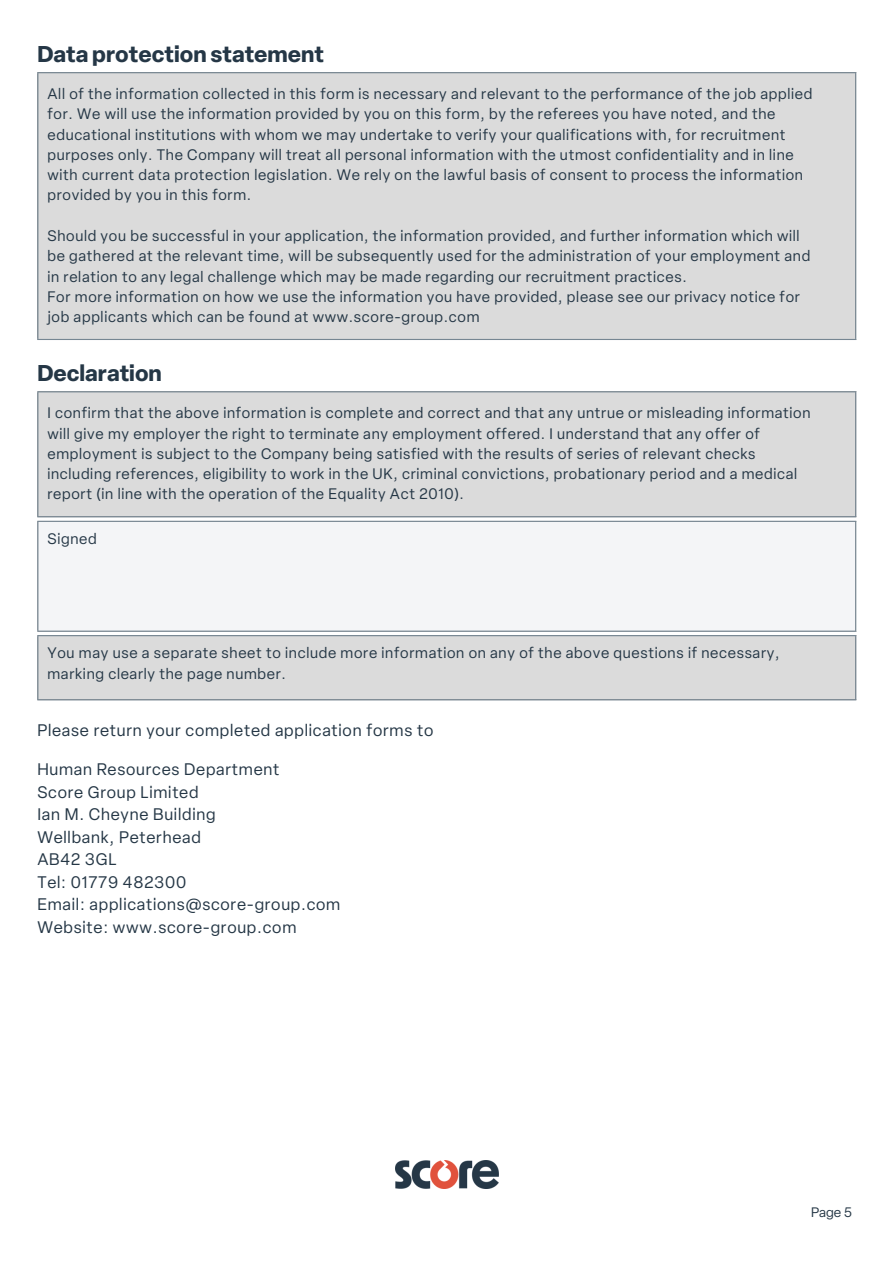
<style>
.page{position:relative;width:894px;height:1264px;background:#fff}
.page>*{position:absolute;margin:0;border:0;box-sizing:border-box;transform-origin:0 0}
.t1{font:700 22.5px "Elza";color:#253746}
.t2{font:16.5px/22.5px "Elza";letter-spacing:.045em;color:#253746}
.t3{font:15px "Elza";letter-spacing:.045em;color:#253746}
.t4{font:13.5px "Elza";color:#253746}
</style>
<div class="page">
<div style="left:37px;top:72px;width:819px;height:268px;background:#dbdbdb"></div>
<hr style="left:37px;top:73px;width:1px;height:266px;background:#768692">
<hr style="left:854px;top:73px;width:2px;height:266px;background:#768692">
<hr style="left:37px;top:72px;width:819px;height:1px;background:#768692">
<hr style="left:37px;top:339px;width:819px;height:1px;background:#768692">
<div style="left:37px;top:392px;width:819px;height:307px;background:#dbdbdb"></div>
<div style="left:37px;top:520px;width:819px;height:111px;background:#f4f5f7"></div>
<hr style="left:37px;top:392px;width:1px;height:124px;background:#768692">
<hr style="left:854px;top:392px;width:2px;height:124px;background:#768692">
<hr style="left:37px;top:391px;width:819px;height:1px;background:#768692">
<hr style="left:37px;top:516px;width:819px;height:1px;background:#768692">
<hr style="left:37px;top:522px;width:1px;height:108px;background:#768692">
<hr style="left:854px;top:522px;width:2px;height:108px;background:#768692">
<hr style="left:37px;top:520px;width:819px;height:2px;background:#768692">
<hr style="left:37px;top:630px;width:819px;height:1px;background:#768692">
<hr style="left:37px;top:636px;width:1px;height:63px;background:#768692">
<hr style="left:854px;top:636px;width:2px;height:63px;background:#768692">
<hr style="left:37px;top:635px;width:819px;height:1px;background:#768692">
<hr style="left:37px;top:699px;width:819px;height:1px;background:#768692">
<img style="left:395px;top:1160px;width:103px;height:28px">
<p class="t1" style="left:37px;top:41px;width:288px">Data protection statement</p>
<h1 class="t3" style="left:47px;top:85px;width:766px">All of the information collected in this form is necessary and relevant to the performance of the job applied</h1>
<p class="t3" style="left:47px;top:105px;width:729px">for. We will use the information provided by you on this form, by the referees you have noted, and the</p>
<p class="t3" style="left:47px;top:125px;width:739px">educational institutions with whom we may undertake to verify your qualifications with, for recruitment</p>
<p class="t3" style="left:47px;top:146px;width:747px">purposes only. The Company will treat all personal information with the utmost confidentiality and in line</p>
<p class="t3" style="left:47px;top:166px;width:756px">with current data protection legislation. We rely on the lawful basis of consent to process the information</p>
<p class="t3" style="left:47px;top:186px;width:205px">provided by you in this form.</p>
<p class="t3" style="left:47px;top:227px;width:753px">Should you be successful in your application, the information provided, and further information which will</p>
<p class="t3" style="left:47px;top:247px;width:764px">be gathered at the relevant time, will be subsequently used for the administration of your employment and</p>
<p class="t3" style="left:47px;top:267px;width:640px">in relation to any legal challenge which may be made regarding our recruitment practices.</p>
<p class="t3" style="left:47px;top:287px;width:753px">For more information on how we use the information you have provided, please see our privacy notice for</p>
<p class="t3" style="left:47px;top:308px;width:433px">job applicants which can be found at www.score-group.com</p>
<p class="t1" style="left:37px;top:360px;width:126px">Declaration</p>
<p class="t3" style="left:47px;top:404px;width:764px">I confirm that the above information is complete and correct and that any untrue or misleading information</p>
<h1 class="t3" style="left:47px;top:424px;width:713px">will give my employer the right to terminate any employment offered. I understand that any offer of</h1>
<p class="t3" style="left:47px;top:444px;width:709px">employment is subject to the Company being satisfied with the results of series of relevant checks</p>
<p class="t3" style="left:47px;top:465px;width:751px">including references, eligibility to work in the UK, criminal convictions, probationary period and a medical</p>
<p class="t3" style="left:47px;top:485px;width:418px">report (in line with the operation of the Equality Act 2010).</p>
<p class="t3" style="left:47px;top:529px;width:51px">Signed</p>
<p class="t3" style="left:47px;top:644px;width:733px">You may use a separate sheet to include more information on any of the above questions if necessary,</p>
<p class="t3" style="left:47px;top:664px;width:240px">marking clearly the page number.</p>
<h2 class="t2" style="left:37px;top:718px;width:397px">Please return your completed application forms to</h2>
<h2 class="t2" style="left:37px;top:758px;width:304px">Human Resources Department<br>Score Group Limited<br>Ian M. Cheyne Building<br>Wellbank, Peterhead<br>AB42 3GL<br>Tel: 01779 482300<br>Email: applications@score-group.com<br>Website: www.score-group.com</h2>
<p class="t4" style="left:810px;top:1203px;width:43px">Page 5</p>
</div>
